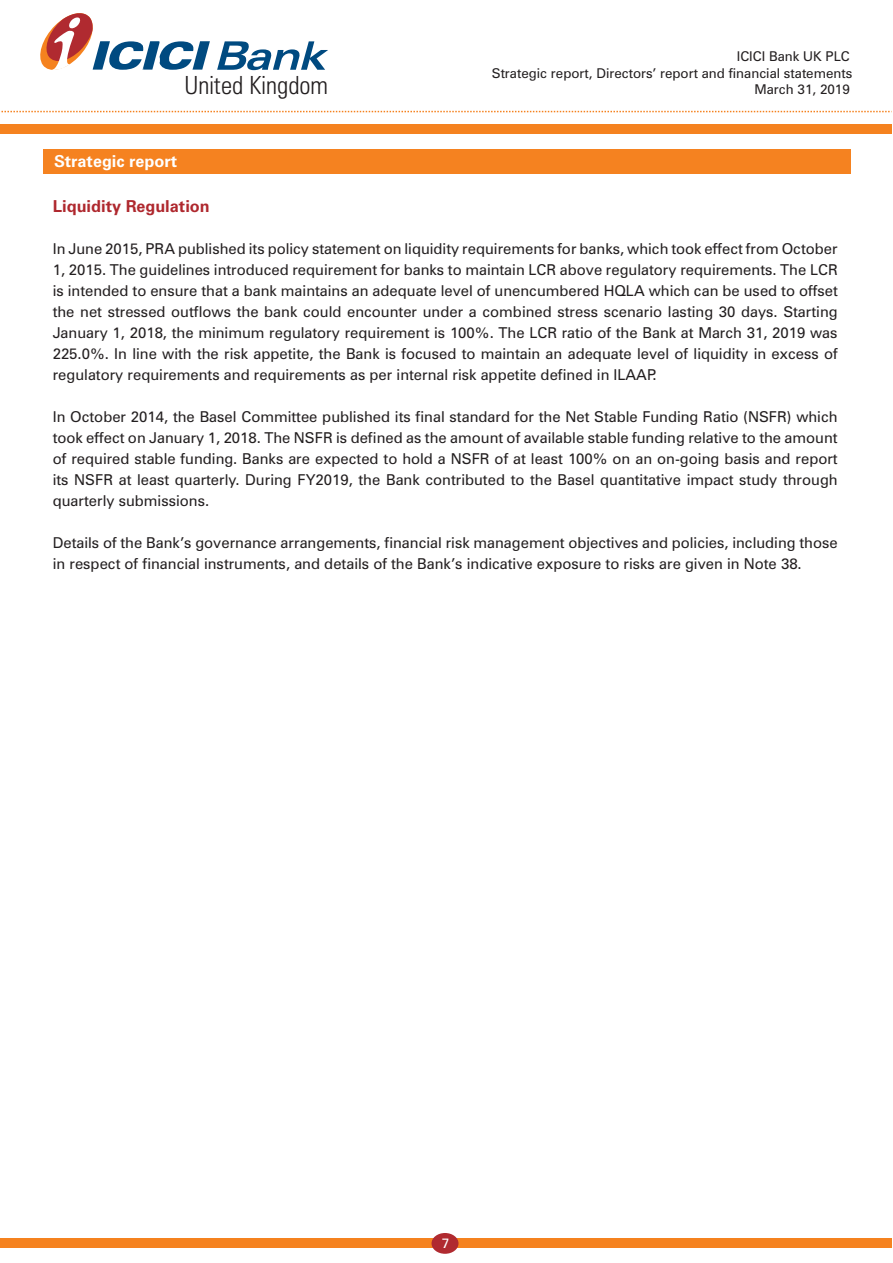
<style>
.page{position:relative;width:893px;height:1263px;background:#fff}
.page>*{position:absolute;margin:0;border:0;box-sizing:border-box;transform-origin:0 0}
.t1{font:300 condensed 25.05px "Zurich BT";color:#231f20}
.t2{font:700 16.5px "Zurich BT";color:#af282e}
.t3{font:700 16.5px "Zurich BT";color:#fff}
.t4{font:15px/21px "Zurich BT";color:#231f20;text-align:justify}
.t5{font:13.5px/16.2px "Zurich BT";color:#231f20;text-align:right}
.t6{font:13.5px "Zurich BT";color:#fff}
</style>
<div class="page">
<div style="left:0;top:1239px;width:892px;height:9px;background:#f5821f"></div>
<div style="left:432px;top:1233px;width:26px;height:21px;background:#b02a30;border-radius:50%"></div>
<div style="left:0;top:125px;width:892px;height:9px;background:#f5821f"></div>
<svg style="left:1px;top:111px;width:889px;height:1px"></svg>
<svg style="left:40px;top:13px;width:288px;height:58px"></svg>
<div style="left:43px;top:150px;width:807px;height:24px;background:#f58220"></div>
<p class="t5" style="left:492px;top:48px;width:362px">ICICI Bank UK PLC<br>Strategic report, Directors’ report and financial statements</p>
<h1 class="t1" style="left:185px;top:70px;width:145px">United Kingdom</h1>
<p class="t5" style="left:754px;top:81px;width:97px">March 31, 2019</p>
<p class="t3" style="left:54px;top:151px;width:125px">Strategic report</p>
<p class="t2" style="left:53px;top:196px;width:158px">Liquidity Regulation</p>
<p class="t4" style="left:53px;top:238px;width:786px">In June 2015, PRA published its policy statement on liquidity requirements for banks, which took effect from October 1, 2015. The guidelines introduced requirement for banks to maintain LCR above regulatory requirements. The LCR is intended to ensure that a bank maintains an adequate level of unencumbered HQLA which can be used to offset the net stressed outflows the bank could encounter under a combined stress scenario lasting 30 days. Starting January 1, 2018, the minimum regulatory requirement is 100%. The LCR ratio of the Bank at March 31, 2019 was 225.0%. In line with the risk appetite, the Bank is focused to maintain an adequate level of liquidity in excess of regulatory requirements and requirements as per internal risk appetite defined in ILAAP.</p>
<p class="t4" style="left:53px;top:406px;width:786px">In October 2014, the Basel Committee published its final standard for the Net Stable Funding Ratio (NSFR) which took effect on January 1, 2018. The NSFR is defined as the amount of available stable funding relative to the amount of required stable funding. Banks are expected to hold a NSFR of at least 100% on an on-going basis and report its NSFR at least quarterly. During FY2019, the Bank contributed to the Basel quantitative impact study through quarterly submissions.</p>
<p class="t4" style="left:53px;top:532px;width:786px">Details of the Bank’s governance arrangements, financial risk management objectives and policies, including those in respect of financial instruments, and details of the Bank’s indicative exposure to risks are given in Note 38.</p>
<p class="t6" style="left:442px;top:1234px;width:9px">7</p>
</div>
